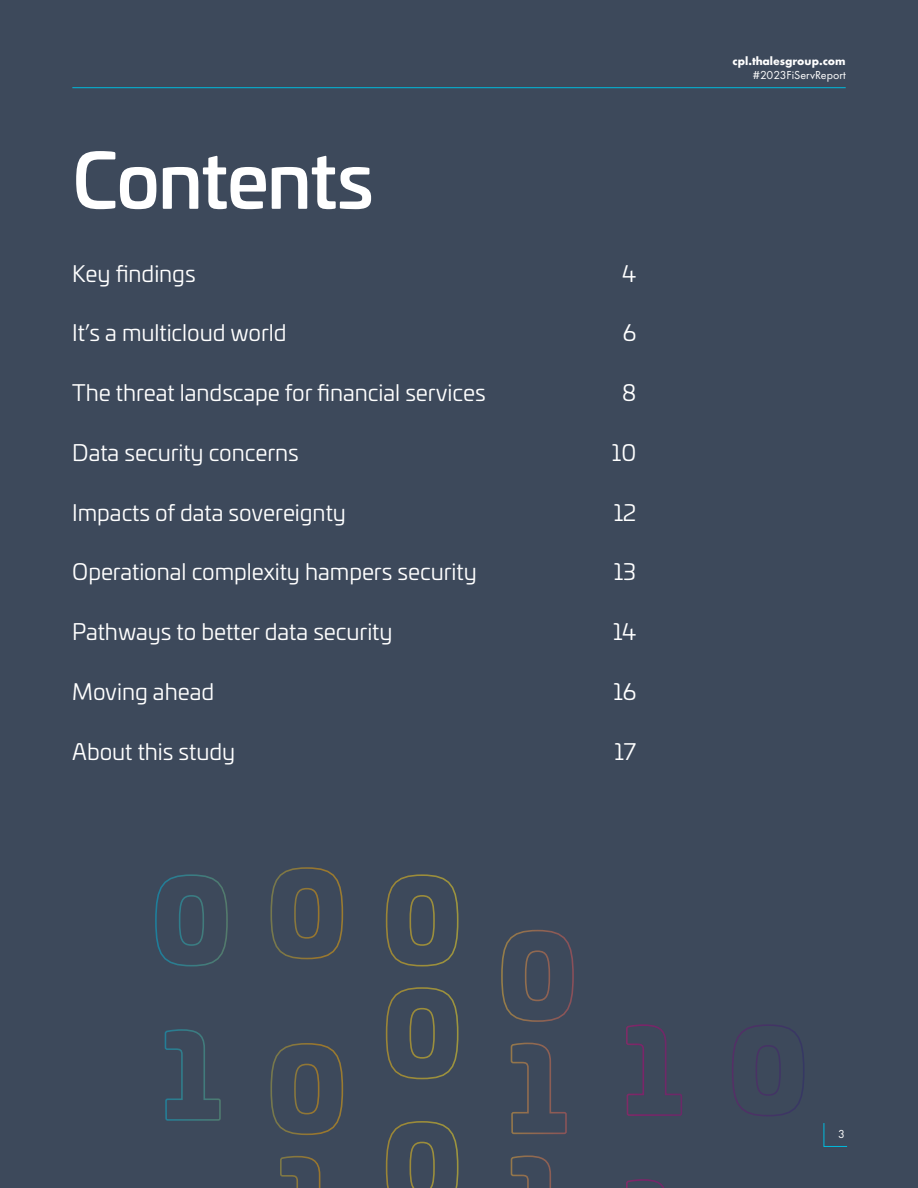
<style>
.page{position:relative;width:918px;height:1188px;background:#fff}
.page>*{position:absolute;margin:0;border:0;box-sizing:border-box;transform-origin:0 0}
.t1{font:500 75px "Univia Pro";letter-spacing:-.025em;color:#fff}
.t2{font:22.5px "Univia Pro";letter-spacing:-.005em;color:#fff}
.t3{font:700 12px "Futura PT";color:#fff}
.t4{font:12px "Futura PT";color:#fff}
</style>
<div class="page">
<div style="left:0;top:0;width:918px;height:1187px;background:#3d495b"></div>
<svg style="left:155px;top:874px;width:73px;height:93px"></svg>
<svg style="left:164px;top:1029px;width:57px;height:92px"></svg>
<svg style="left:270px;top:867px;width:74px;height:93px"></svg>
<svg style="left:270px;top:1043px;width:74px;height:92px"></svg>
<svg style="left:279px;top:1156px;width:58px;height:32px"></svg>
<svg style="left:385px;top:874px;width:74px;height:93px"></svg>
<svg style="left:385px;top:987px;width:74px;height:93px"></svg>
<svg style="left:385px;top:1121px;width:74px;height:67px"></svg>
<svg style="left:501px;top:929px;width:73px;height:93px"></svg>
<svg style="left:510px;top:1042px;width:57px;height:93px"></svg>
<svg style="left:510px;top:1155px;width:58px;height:33px"></svg>
<svg style="left:626px;top:1024px;width:56px;height:92px"></svg>
<svg style="left:625px;top:1179px;width:58px;height:9px"></svg>
<svg style="left:732px;top:1024px;width:72px;height:92px"></svg>
<hr style="left:72px;top:87px;width:774px;height:1px;background:#0bd">
<svg style="left:823px;top:1123px;width:25px;height:24px"></svg>
<h1 class="t1" style="left:72px;top:123px;width:303px">Contents</h1>
<p class="t2" style="left:72px;top:257px;width:125px">Key findings</p>
<p class="t2" style="left:622px;top:257px;width:16px">4</p>
<p class="t2" style="left:72px;top:317px;width:216px">It’s a multicloud world</p>
<p class="t2" style="left:623px;top:317px;width:15px">6</p>
<p class="t2" style="left:72px;top:377px;width:415px">The threat landscape for financial services</p>
<p class="t2" style="left:622px;top:377px;width:16px">8</p>
<p class="t2" style="left:72px;top:436px;width:228px">Data security concerns</p>
<p class="t2" style="left:612px;top:436px;width:26px">10</p>
<p class="t2" style="left:72px;top:496px;width:275px">Impacts of data sovereignty</p>
<p class="t2" style="left:614px;top:496px;width:24px">12</p>
<p class="t2" style="left:72px;top:556px;width:406px">Operational complexity hampers security</p>
<p class="t2" style="left:614px;top:556px;width:24px">13</p>
<p class="t2" style="left:72px;top:616px;width:322px">Pathways to better data security</p>
<p class="t2" style="left:613px;top:616px;width:25px">14</p>
<p class="t2" style="left:72px;top:675px;width:143px">Moving ahead</p>
<p class="t2" style="left:613px;top:675px;width:24px">16</p>
<p class="t2" style="left:72px;top:735px;width:164px">About this study</p>
<p class="t2" style="left:614px;top:735px;width:23px">17</p>
<p class="t3" style="left:733px;top:54px;width:115px">cpl.thalesgroup.com</p>
<p class="t4" style="left:753px;top:68px;width:94px">#2023FiServReport</p>
<p class="t4" style="left:838px;top:1127px;width:8px">3</p>
</div>
